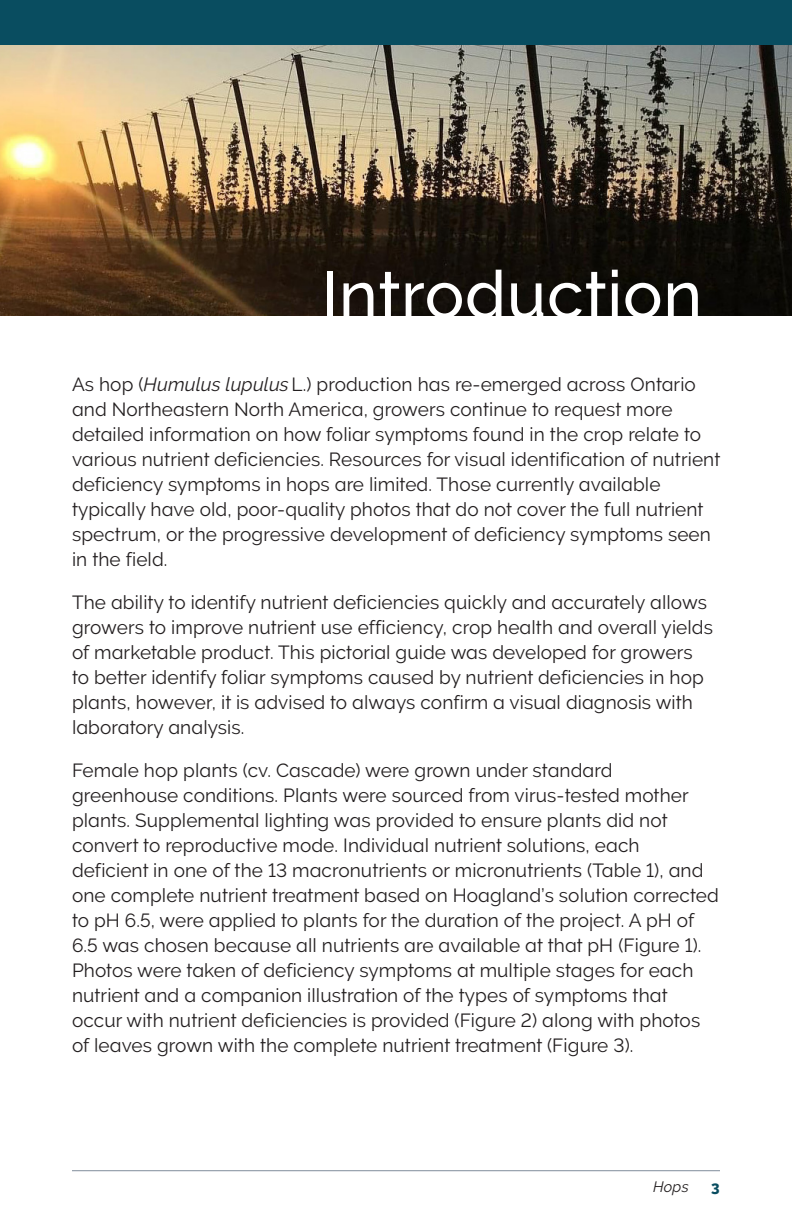
<style>
.page{position:relative;width:792px;height:1224px;background:#fff}
.page>*{position:absolute;margin:0;border:0;box-sizing:border-box;transform-origin:0 0}
.t1{font:500 66px "Raleway";letter-spacing:.01em;color:#fff}
.t2{font:19px/25px "Raleway";letter-spacing:.005em;color:#231f20}
.t3{font:italic 15px "Raleway";color:#231f20}
.t4{font:800 15px "Raleway";color:#094d60}
.s1{font-style:italic}
</style>
<div class="page">
<hr style="left:72px;top:1170px;width:648px;height:1px;background:#808d9b">
<div style="left:0;top:0;width:792px;height:45px;background:#094d60"></div>
<img style="left:0;top:45px;width:792px;height:270px">
<h1 class="t1" style="left:321px;top:256px;width:383px">Introduction</h1>
<p class="t2" style="left:72px;top:372px;width:650px">As hop (<span class="s1">Humulus lupulus</span> L.) production has re-emerged across Ontario and Northeastern North America, growers continue to request more detailed information on how foliar symptoms found in the crop relate to various nutrient deficiencies. Resources for visual identification of nutrient deficiency symptoms in hops are limited. Those currently available typically have old, poor-quality photos that do not cover the full nutrient spectrum, or the progressive development of deficiency symptoms seen in the field.</p>
<p class="t2" style="left:72px;top:590px;width:643px">The ability to identify nutrient deficiencies quickly and accurately allows growers to improve nutrient use efficiency, crop health and overall yields of marketable product. This pictorial guide was developed for growers to better identify foliar symptoms caused by nutrient deficiencies in hop plants, however, it is advised to always confirm a visual diagnosis with laboratory analysis.</p>
<p class="t2" style="left:72px;top:758px;width:648px">Female hop plants (cv. Cascade) were grown under standard greenhouse conditions. Plants were sourced from virus-tested mother plants. Supplemental lighting was provided to ensure plants did not convert to reproductive mode. Individual nutrient solutions, each deficient in one of the 13 macronutrients or micronutrients (Table 1), and one complete nutrient treatment based on Hoagland’s solution corrected to pH 6.5, were applied to plants for the duration of the project. A pH of 6.5 was chosen because all nutrients are available at that pH (Figure 1).<br>Photos were taken of deficiency symptoms at multiple stages for each nutrient and a companion illustration of the types of symptoms that occur with nutrient deficiencies is provided (Figure 2) along with photos of leaves grown with the complete nutrient treatment (Figure 3).</p>
<p class="t3" style="left:653px;top:1178px;width:37px">Hops</p>
<p class="t4" style="left:711px;top:1178px;width:10px">3</p>
</div>
